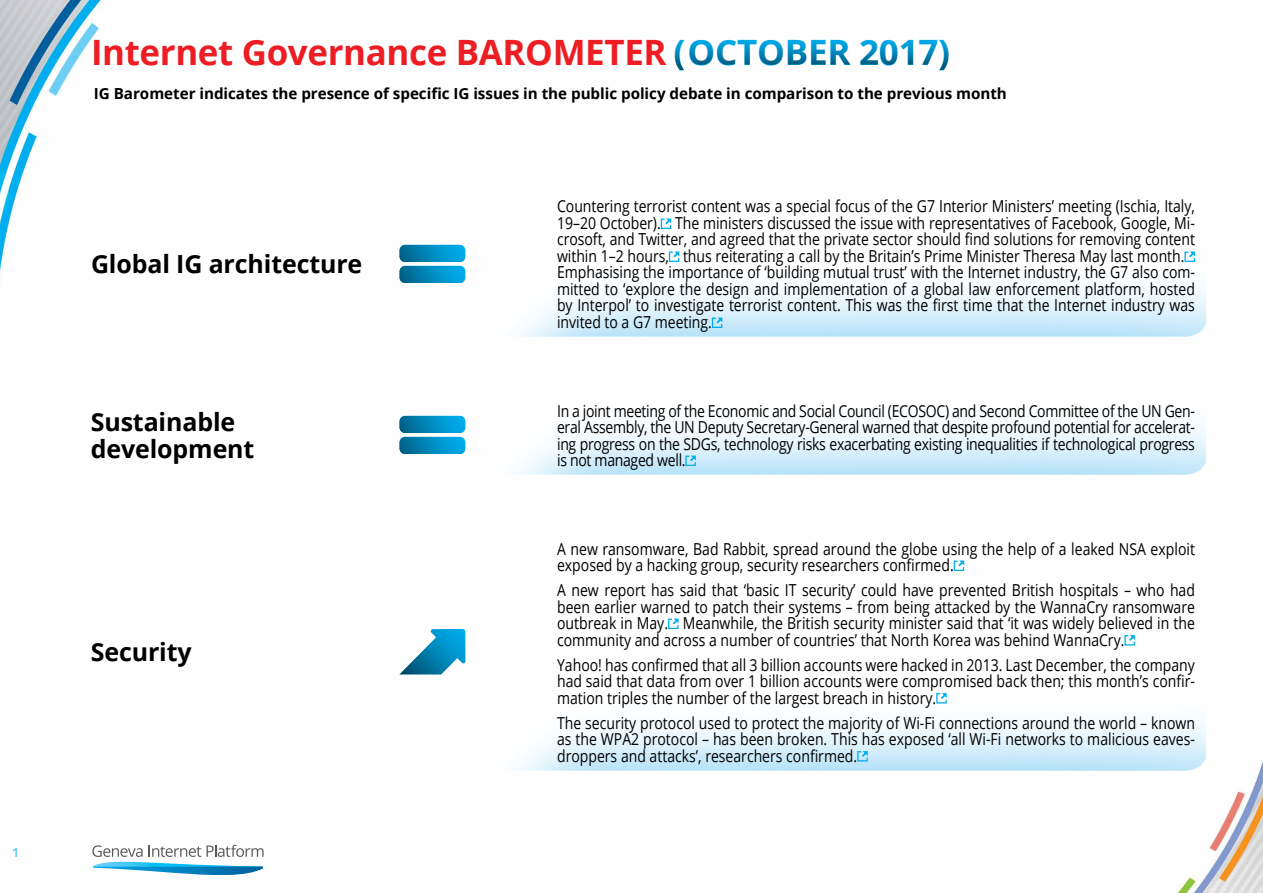
<style>
.page{position:relative;width:1263px;height:893px;background:#fff}
.page>*{position:absolute;margin:0;border:0;box-sizing:border-box;transform-origin:0 0}
.t1{font:700 34.95px "Open Sans";letter-spacing:-.01em;color:#ed1d24}
.t2{font:700 24.9px "Open Sans";letter-spacing:-.005em;color:#000}
.Body{font:16.5px/16.5px "Open Sans";color:#000;text-align:justify;scale:.85 1}
.t3{font:700 15.15px "Open Sans";letter-spacing:-.005em;color:#000}
.t4{font:700 12.6px "Open Sans";color:#6dcff6}
.s1{color:#fff}
</style>
<div class="page">
<img style="left:0;top:0;width:1263px;height:893px">
<svg style="left:92px;top:845px;width:172px;height:30px"></svg>
<img style="left:484px;top:396px;width:722px;height:78px">
<img style="left:484px;top:258px;width:722px;height:78px">
<img style="left:484px;top:691px;width:722px;height:79px">
<svg style="left:400px;top:416px;width:65px;height:38px;background:#1d97c6"></svg>
<svg style="left:400px;top:245px;width:65px;height:38px;background:#1c97c5"></svg>
<svg style="left:399px;top:629px;width:66px;height:45px"></svg>
<svg style="left:661px;top:219px;width:10px;height:10px"></svg>
<svg style="left:669px;top:252px;width:10px;height:10px"></svg>
<svg style="left:1184px;top:252px;width:11px;height:10px"></svg>
<svg style="left:712px;top:318px;width:10px;height:10px"></svg>
<svg style="left:685px;top:456px;width:11px;height:10px"></svg>
<svg style="left:954px;top:561px;width:10px;height:10px"></svg>
<svg style="left:668px;top:619px;width:10px;height:10px"></svg>
<svg style="left:1124px;top:635px;width:11px;height:10px"></svg>
<svg style="left:936px;top:693px;width:11px;height:10px"></svg>
<svg style="left:857px;top:751px;width:11px;height:10px"></svg>
<p class="t4" style="left:12px;top:844px;width:9px">1</p>
<p class="t1" style="left:91px;top:27px;width:860px">Internet Governance BAROMETER <span class="s1">(OCTOBER 2017)</span></p>
<p class="t3" style="left:94px;top:82px;width:914px">IG Barometer indicates the presence of specific IG issues in the public policy debate in comparison to the previous month</p>
<p class="t2" style="left:91px;top:247px;width:273px">Global IG architecture</p>
<p class="t2" style="left:91px;top:404px;width:146px">Sustainable</p>
<p class="t2" style="left:91px;top:431px;width:165px">development</p>
<p class="t2" style="left:91px;top:635px;width:102px">Security</p>
<p class="Body" style="left:557px;top:198px;width:752px;text-align:left">Countering terrorist content was a special focus of the G7 Interior Ministers’ meeting (Ischia, Italy, 19–20 October). The ministers discussed the issue with representatives of Facebook, Google, Mi&shy;crosoft, and Twitter, and agreed that the private sector should find solutions for removing content within 1–2 hours, thus reiterating a call by the Britain’s Prime Minister Theresa May last month.<br>Emphasising the importance of ‘building mutual trust’ with the Internet industry, the G7 also com&shy;mitted to ‘explore the design and implementation of a global law enforcement platform, hosted by Interpol’ to investigate terrorist content. This was the first time that the Internet industry was invited to a G7 meeting.</p>
<p class="Body" style="left:557px;top:402px;width:752px">In a joint meeting of the Economic and Social Council (ECOSOC) and Second Committee of the UN Gen&shy;eral Assembly, the UN Deputy Secretary-General warned that despite profound potential for accelerat&shy;ing progress on the SDGs, technology risks exacerbating existing inequalities if technological progress is not managed well.</p>
<p class="Body" style="left:557px;top:540px;width:752px">A new ransomware, Bad Rabbit, spread around the globe using the help of a leaked NSA exploit exposed by a hacking group, security researchers confirmed.</p>
<p class="Body" style="left:557px;top:581px;width:752px">A new report has said that ‘basic IT security’ could have prevented British hospitals – who had been earlier warned to patch their systems – from being attacked by the WannaCry ransomware outbreak in May. Meanwhile, the British security minister said that ‘it was widely believed in the community and across a number of countries’ that North Korea was behind WannaCry.</p>
<p class="Body" style="left:557px;top:656px;width:752px">Yahoo! has confirmed that all 3 billion accounts were hacked in 2013. Last December, the company had said that data from over 1 billion accounts were compromised back then; this month’s confir&shy;mation triples the number of the largest breach in history.</p>
<p class="Body" style="left:557px;top:714px;width:752px">The security protocol used to protect the majority of Wi-Fi connections around the world – known as the WPA2 protocol – has been broken. This has exposed ‘all Wi-Fi networks to malicious eaves&shy;droppers and attacks’, researchers confirmed.</p>
</div>
